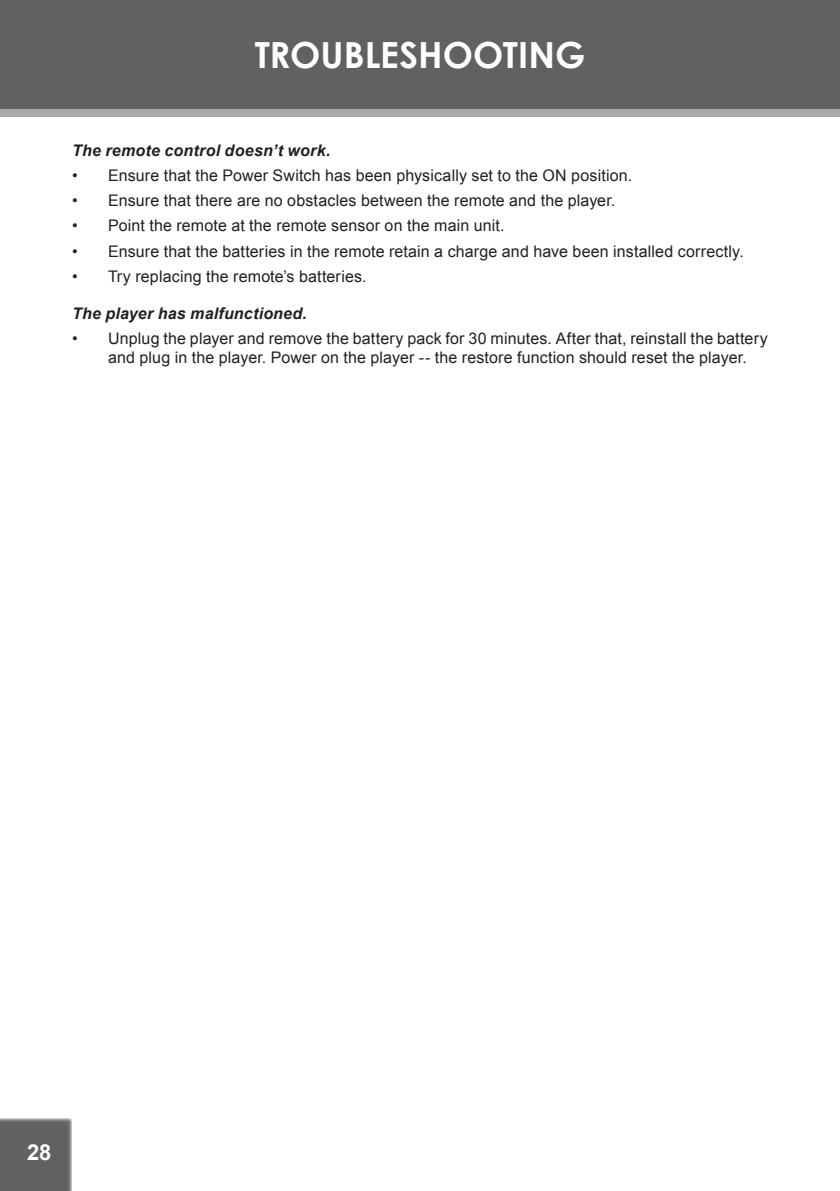
<style>
.page{position:relative;width:840px;height:1191px;background:#fff}
.page>*{position:absolute;margin:0;border:0;box-sizing:border-box;transform-origin:0 0}
.t1{font:700 36px "Century Gothic";color:#fff}
.t2{font:700 22px "Arial";color:#fff}
.t3{font:16px/25.2px "Arial";letter-spacing:.01em;color:#231f20}
.t4{font:italic 700 16px "Arial";letter-spacing:.015em;color:#231f20}
</style>
<div class="page">
<div style="left:0;top:0;width:839px;height:117px;background:#a8a9ad"></div>
<div style="left:0;top:0;width:839px;height:108px;background:#5f6162"></div>
<div style="left:0;top:1118px;width:72px;height:73px;background:#5f6162"></div>
<hr style="left:839px;top:0;width:1px;height:117px;background:#a8a9ad">
<hr style="left:839px;top:0;width:1px;height:108px;background:#5f6162">
<h1 class="t1" style="left:254px;top:27px;width:332px">TROUBLESHOOTING</h1>
<p class="t4" style="left:72px;top:140px;width:260px">The remote control doesn’t work.</p>
<p class="t3" style="left:108px;top:163px;width:637px">Ensure that the Power Switch has been physically set to the ON position.<br>Ensure that there are no obstacles between the remote and the player.<br>Point the remote at the remote sensor on the main unit.<br>Ensure that the batteries in the remote retain a charge and have been installed correctly.<br>Try replacing the remote’s batteries.</p>
<p class="t4" style="left:72px;top:303px;width:236px">The player has malfunctioned.</p>
<p class="t3" style="left:108px;top:329px;width:660px;line-height:19.2px">Unplug the player and remove the battery pack for 30 minutes. After that, reinstall the battery and plug in the player. Power on the player -- the restore function should reset the player.</p>
<p class="t3" style="left:72px;top:163px;width:7px;text-align:justify">• • • • •</p>
<p class="t3" style="left:72px;top:326px;width:7px">•</p>
<h2 class="t2" style="left:27px;top:1137px;width:26px">28</h2>
</div>
